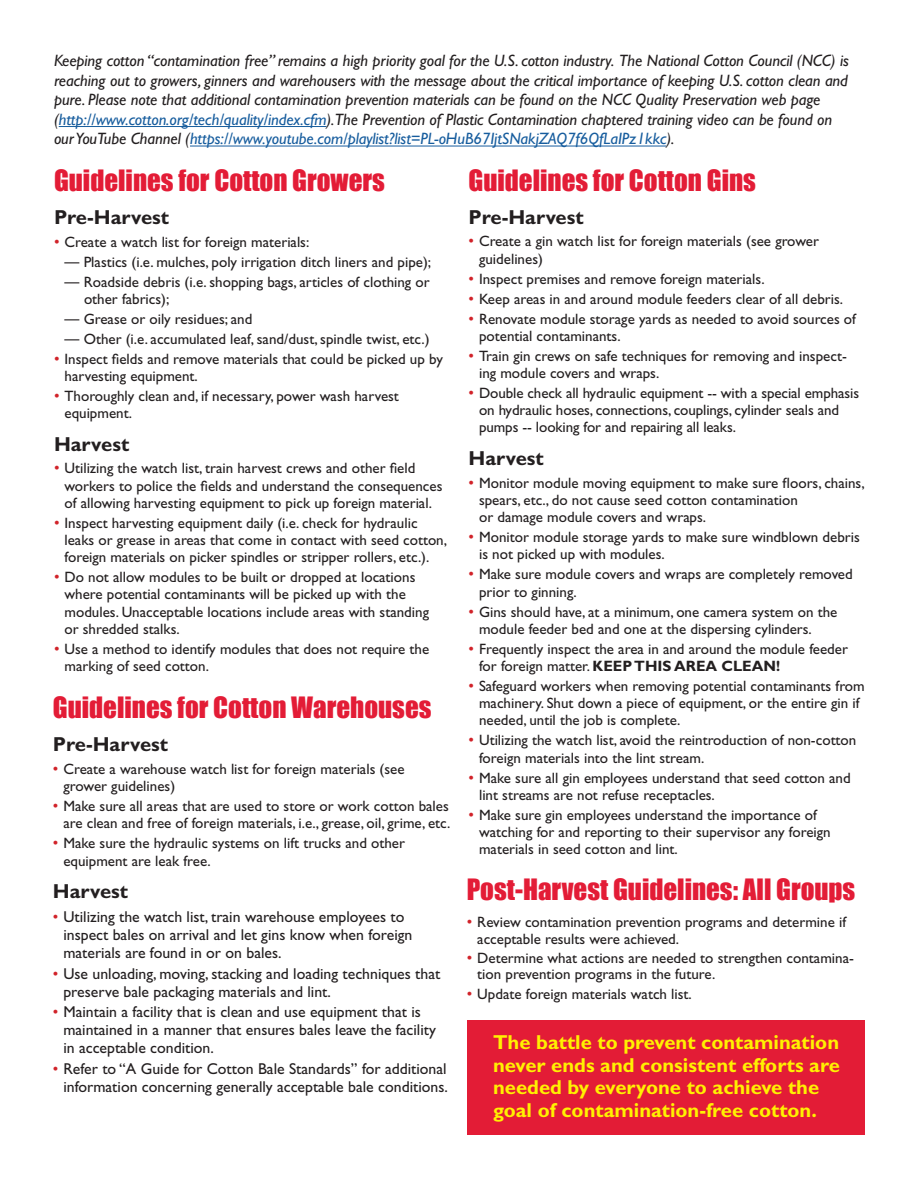
<style>
.page{position:relative;width:918px;height:1188px;background:#fff}
.page>*{position:absolute;margin:0;border:0;box-sizing:border-box;transform-origin:0 0}
.t1{font:27px "Impact";color:#e31c36}
.t2{font:700 20.25px/22.5px "Gill Sans";color:#fff101}
.t3{font:700 20.25px "Gill Sans";color:#231f20}
.t4{font:italic 16.5px/19.5px "Gill Sans";letter-spacing:-.005em;color:#231f20}
.t5{font:15.75px/18px "Gill Sans";color:#231f20}
.t6{font:15px/17.2px "Gill Sans";color:#231f20}
.s1{color:#175d9e}
.s2{font-size:15.75px;color:#d1232a}
.s3{font-family:"Helvetica"}
.s4{font-weight:700}
.s5{color:#d1232a}
</style>
<div class="page">
<div style="left:468px;top:1021px;width:397px;height:114px;background:#e31c36"></div>
<hr style="left:59px;top:126px;width:268px;height:1px;background:#175d9e">
<hr style="left:190px;top:146px;width:476px;height:1px;background:#175d9e">
<p class="t4" style="left:54px;top:51px;width:797px">Keeping cotton “contamination free” remains a high priority goal for the U.S. cotton industry. The National Cotton Council (NCC) is reaching out to growers, ginners and warehousers with the message about the critical importance of keeping U.S. cotton clean and pure. Please note that additional contamination prevention materials can be found on the NCC Quality Preservation web page (<span class="s1">http://www.cotton.org/tech/quality/index.cfm</span>).The Prevention of Plastic Contamination chaptered training video can be found on our YouTube Channel (<span class="s1">https://www.youtube.com/playlist?list=PL-oHuB67IjtSNakjZAQ7f6QfLaIPz1kkc</span>).</p>
<p class="t1" style="left:54px;top:160px;width:332px">Guidelines for Cotton Growers</p>
<p class="t3" style="left:54px;top:205px;width:117px">Pre-Harvest</p>
<p class="t6" style="left:54px;top:233px;width:257px"><span class="s2">•</span> Create a watch list for foreign materials:</p>
<p class="t6" style="left:64px;top:253px;width:368px"><span class="s3">—</span> Plastics (i.e. mulches, poly irrigation ditch liners and pipe);</p>
<p class="t6" style="left:84px;top:273px;width:347px;text-indent:-20px"><span class="s3">—</span> Roadside debris (i.e. shopping bags, articles of clothing or other fabrics);</p>
<p class="t6" style="left:64px;top:310px;width:189px"><span class="s3">—</span> Grease or oily residues; and</p>
<p class="t6" style="left:64px;top:330px;width:367px"><span class="s3">—</span> Other (i.e. accumulated leaf, sand/dust, spindle twist, etc.)</p>
<p class="t6" style="left:64px;top:350px;width:380px;text-indent:-10px"><span class="s2">•</span> Inspect fields and remove materials that could be picked up by harvesting equipment.</p>
<p class="t6" style="left:64px;top:387px;width:336px;text-indent:-10px"><span class="s2">•</span> Thoroughly clean and, if necessary, power wash harvest equipment.</p>
<p class="t3" style="left:54px;top:432px;width:77px">Harvest</p>
<p class="t6" style="left:64px;top:460px;width:380px;text-indent:-10px"><span class="s2">•</span> Utilizing the watch list, train harvest crews and other field workers to police the fields and understand the consequences of allowing harvesting equipment to pick up foreign material.</p>
<p class="t6" style="left:64px;top:514px;width:384px;text-indent:-10px"><span class="s2">•</span> Inspect harvesting equipment daily (i.e. check for hydraulic leaks or grease in areas that come in contact with seed cotton, foreign materials on picker spindles or stripper rollers, etc.).</p>
<p class="t6" style="left:64px;top:569px;width:366px;text-indent:-10px"><span class="s2">•</span> Do not allow modules to be built or dropped at locations where potential contaminants will be picked up with the modules. Unacceptable locations include areas with standing or shredded stalks.</p>
<p class="t6" style="left:64px;top:640px;width:366px;text-indent:-10px"><span class="s2">•</span> Use a method to identify modules that does not require the marking of seed cotton.</p>
<p class="t1" style="left:469px;top:160px;width:289px">Guidelines for Cotton Gins</p>
<p class="t3" style="left:469px;top:205px;width:117px">Pre-Harvest</p>
<p class="t6" style="left:479px;top:233px;width:342px;text-indent:-10px"><span class="s2">•</span> Create a gin watch list for foreign materials (see grower guidelines)</p>
<p class="t6" style="left:469px;top:270px;width:298px"><span class="s2">•</span> Inspect premises and remove foreign materials.</p>
<p class="t6" style="left:469px;top:290px;width:376px"><span class="s2">•</span> Keep areas in and around module feeders clear of all debris.</p>
<p class="t6" style="left:479px;top:310px;width:378px;text-indent:-10px"><span class="s2">•</span> Renovate module storage yards as needed to avoid sources of potential contaminants.</p>
<p class="t6" style="left:479px;top:347px;width:369px;text-indent:-10px"><span class="s2">•</span> Train gin crews on safe techniques for removing and inspect&shy;ing module covers and wraps.</p>
<p class="t6" style="left:479px;top:384px;width:382px;text-indent:-10px"><span class="s2">•</span> Double check all hydraulic equipment -- with a special emphasis on hydraulic hoses, connections, couplings, cylinder seals and pumps -- looking for and repairing all leaks.</p>
<p class="t3" style="left:469px;top:446px;width:77px">Harvest</p>
<p class="t6" style="left:479px;top:474px;width:387px;text-indent:-10px"><span class="s2">•</span> Monitor module moving equipment to make sure floors, chains, spears, etc., do not cause seed cotton contamination<br>or damage module covers and wraps.</p>
<p class="t6" style="left:479px;top:529px;width:382px;text-indent:-10px"><span class="s2">•</span> Monitor module storage yards to make sure windblown debris is not picked up with modules.</p>
<p class="t6" style="left:479px;top:566px;width:375px;text-indent:-10px"><span class="s2">•</span> Make sure module covers and wraps are completely removed prior to ginning.</p>
<p class="t6" style="left:479px;top:603px;width:360px;text-indent:-10px"><span class="s2">•</span> Gins should have, at a minimum, one camera system on the module feeder bed and one at the dispersing cylinders.</p>
<p class="t6" style="left:479px;top:640px;width:371px;text-indent:-10px"><span class="s2">•</span> Frequently inspect the area in and around the module feeder for foreign matter. <span class="s4">KEEP THIS AREA CLEAN!</span></p>
<p class="t6" style="left:479px;top:677px;width:387px;text-indent:-10px"><span class="s2">•</span> Safeguard workers when removing potential contaminants from machinery. Shut down a piece of equipment, or the entire gin if needed, until the job is complete.</p>
<p class="t6" style="left:479px;top:732px;width:379px;text-indent:-10px"><span class="s2">•</span> Utilizing the watch list, avoid the reintroduction of non-cotton foreign materials into the lint stream.</p>
<p class="t6" style="left:479px;top:769px;width:373px;text-indent:-10px"><span class="s2">•</span> Make sure all gin employees understand that seed cotton and lint streams are not refuse receptacles.</p>
<p class="t6" style="left:479px;top:806px;width:353px;text-indent:-10px"><span class="s2">•</span> Make sure gin employees understand the importance of watching for and reporting to their supervisor any foreign materials in seed cotton and lint.</p>
<p class="t1" style="left:53px;top:687px;width:380px">Guidelines for Cotton Warehouses</p>
<p class="t3" style="left:53px;top:732px;width:117px">Pre-Harvest</p>
<p class="t6" style="left:63px;top:760px;width:343px;text-indent:-10px"><span class="s2">•</span> Create a warehouse watch list for foreign materials (see grower guidelines)</p>
<p class="t6" style="left:53px;top:797px;width:399px;text-align:right"><span class="s2">•</span> Make sure all areas that are used to store or work cotton bales are clean and free of foreign materials, i.e., grease, oil, grime, etc.</p>
<p class="t6" style="left:63px;top:834px;width:343px;line-height:18px;text-indent:-10px"><span class="s2">•</span> Make sure the hydraulic systems on lift trucks and other equipment are leak free.</p>
<p class="t3" style="left:53px;top:880px;width:77px">Harvest</p>
<p class="t5" style="left:63px;top:908px;width:351px;text-indent:-11px"><span class="s5">•</span> Utilizing the watch list, train warehouse employees to inspect bales on arrival and let gins know when foreign materials are found in or on bales.</p>
<p class="t5" style="left:63px;top:964px;width:378px;text-indent:-11px"><span class="s5">•</span> Use unloading, moving, stacking and loading techniques that preserve bale packaging materials and lint.</p>
<p class="t5" style="left:63px;top:1003px;width:374px;text-indent:-11px"><span class="s5">•</span> Maintain a facility that is clean and use equipment that is maintained in a manner that ensures bales leave the facility in acceptable condition.</p>
<p class="t5" style="left:53px;top:1060px;width:397px;text-align:right"><span class="s5">•</span> Refer to “A Guide for Cotton Bale Standards” for additional information concerning generally acceptable bale conditions.</p>
<p class="t1" style="left:467px;top:868px;width:390px">Post-Harvest Guidelines: All Groups</p>
<p class="t6" style="left:477px;top:914px;width:370px;line-height:16.5px;text-indent:-10px"><span class="s2">•</span> Review contamination prevention programs and determine if acceptable results were achieved.</p>
<p class="t6" style="left:477px;top:950px;width:378px;line-height:16.5px;text-indent:-10px"><span class="s2">•</span> Determine what actions are needed to strengthen contamina&shy;tion prevention programs in the future.</p>
<p class="t6" style="left:467px;top:985px;width:227px"><span class="s2">•</span> Update foreign materials watch list.</p>
<p class="t2" style="left:493px;top:1031px;width:348px">The battle to prevent contamination never ends and consistent efforts are needed by everyone to achieve the goal of contamination-free cotton.</p>
</div>
